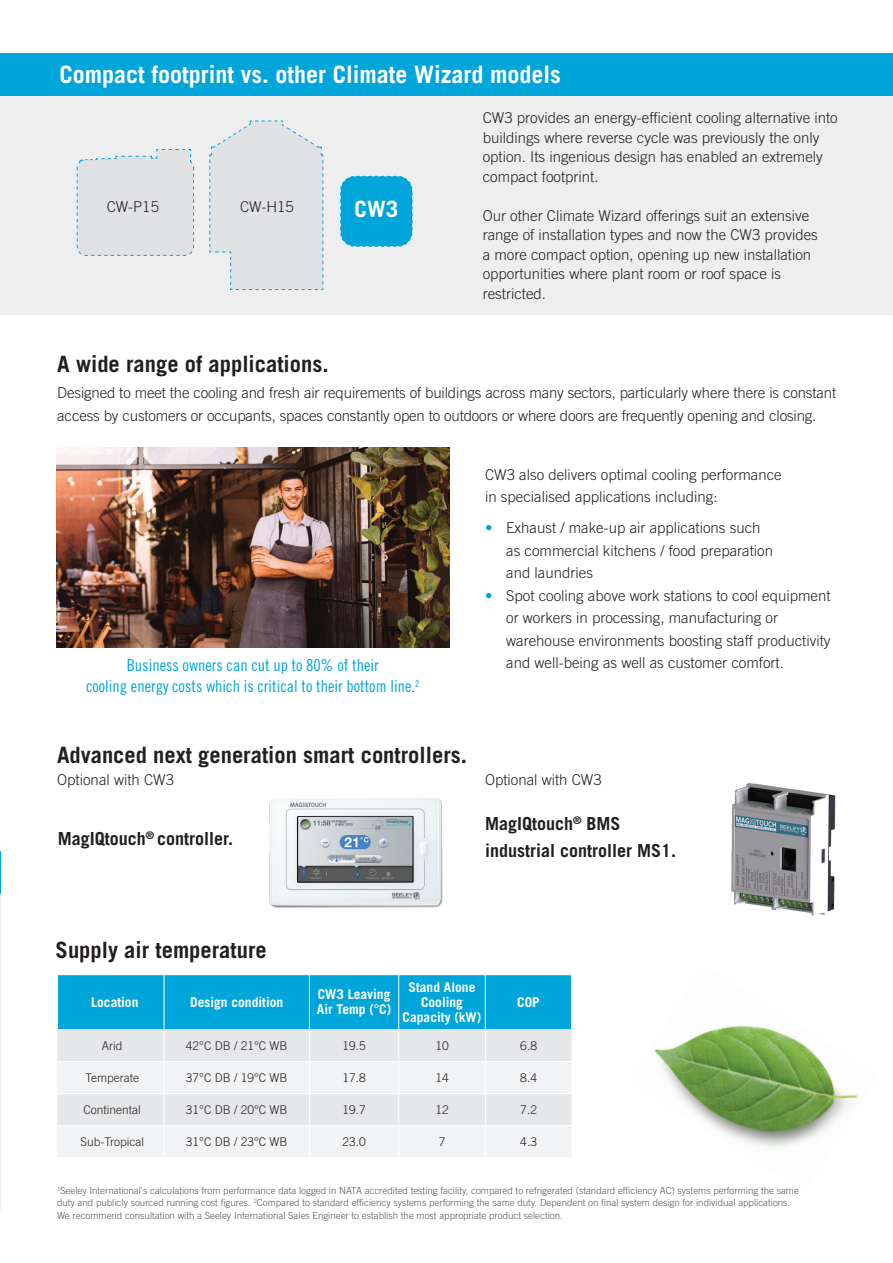
<style>
.page{position:relative;width:893px;height:1263px;background:#fff}
.page>*{position:absolute;margin:0;border:0;box-sizing:border-box;transform-origin:0 0}
.t1{font:700 24px "Trade Gothic LT Std";color:#fff}
.t2{font:700 22.5px "Trade Gothic LT Std";color:#231f20}
.t3{font:700 22.5px "Trade Gothic LT Std";color:#fff}
.t4{font:700 18px/27px "Trade Gothic LT Std";color:#231f20}
.t5{font:16.5px "Trade Gothic LT Std Cn 18";color:#00a5da}
.t6{font:300 15px/19.5px "Trade Gothic LT Std";color:#231f20}
.t7{font:700 13.5px/15px "Trade Gothic LT Std";color:#fff}
.t8{font:300 12px "Trade Gothic LT Std";color:#231f20}
.t9{font:300 9.75px/12.5px "Trade Gothic LT Std";color:#57585a}
.s1{color:#00a5da}
</style>
<div class="page">
<img style="left:654px;top:1025px;width:204px;height:122px">
<hr style="left:0;top:876px;width:1px;height:333px;background:#eeeeef">
<hr style="left:0;top:851px;width:1px;height:42px;background:#00a5da">
<div style="left:1px;top:87px;width:892px;height:227px;background:#eeeeef"></div>
<div style="left:0;top:53px;width:893px;height:43px;background:#00a5da"></div>
<img style="left:269px;top:798px;width:174px;height:110px">
<img style="left:731px;top:782px;width:105px;height:134px">
<img style="left:56px;top:447px;width:393px;height:200px">
<svg style="left:76px;top:149px;width:118px;height:107px"></svg>
<svg style="left:340px;top:175px;width:73px;height:72px;background:#11aadb"></svg>
<svg style="left:209px;top:120px;width:115px;height:170px"></svg>
<div style="left:58px;top:975px;width:513px;height:54px;background:#00a5da"></div>
<div style="left:57px;top:1029px;width:515px;height:32px;background:#e6e7e9"></div>
<svg style="left:57px;top:1062px;width:515px;height:95px;fill:#f2f3f4"></svg>
<hr style="left:164px;top:1029px;width:1px;height:32px;background:#fff">
<hr style="left:164px;top:1094px;width:1px;height:31px;background:#fff">
<hr style="left:57px;top:1093px;width:107px;height:1px;background:#fff">
<hr style="left:164px;top:1062px;width:1px;height:31px;background:#fff">
<hr style="left:164px;top:1093px;width:145px;height:1px;background:#fff">
<hr style="left:485px;top:1093px;width:87px;height:1px;background:#fff">
<hr style="left:57px;top:1125px;width:107px;height:1px;background:#fff">
<hr style="left:164px;top:1125px;width:145px;height:1px;background:#fff">
<hr style="left:164px;top:1126px;width:1px;height:31px;background:#fff">
<hr style="left:485px;top:1125px;width:87px;height:1px;background:#fff">
<hr style="left:164px;top:975px;width:1px;height:54px;background:#fff">
<hr style="left:309px;top:975px;width:1px;height:54px;background:#fff">
<hr style="left:398px;top:975px;width:1px;height:54px;background:#fff">
<hr style="left:485px;top:975px;width:1px;height:54px;background:#fff">
<hr style="left:309px;top:1029px;width:1px;height:32px;background:#fff">
<hr style="left:309px;top:1062px;width:1px;height:31px;background:#fff">
<hr style="left:309px;top:1093px;width:90px;height:1px;background:#fff">
<hr style="left:309px;top:1094px;width:1px;height:31px;background:#fff">
<hr style="left:309px;top:1125px;width:90px;height:1px;background:#fff">
<hr style="left:309px;top:1126px;width:1px;height:31px;background:#fff">
<hr style="left:398px;top:1029px;width:1px;height:32px;background:#fff">
<hr style="left:485px;top:1029px;width:1px;height:32px;background:#fff">
<hr style="left:398px;top:1062px;width:1px;height:31px;background:#fff">
<hr style="left:485px;top:1062px;width:1px;height:31px;background:#fff">
<hr style="left:399px;top:1093px;width:86px;height:1px;background:#fff">
<hr style="left:398px;top:1094px;width:1px;height:31px;background:#fff">
<hr style="left:485px;top:1094px;width:1px;height:31px;background:#fff">
<hr style="left:399px;top:1125px;width:86px;height:1px;background:#fff">
<hr style="left:398px;top:1126px;width:1px;height:31px;background:#fff">
<hr style="left:485px;top:1126px;width:1px;height:31px;background:#fff">
<p class="t1" style="left:60px;top:59px;width:503px">Compact footprint vs. other Climate Wizard models</p>
<p class="t6" style="left:107px;top:197px;width:54px">CW-P15</p>
<p class="t6" style="left:240px;top:197px;width:55px">CW-H15</p>
<p class="t3" style="left:354px;top:196px;width:45px">CW3</p>
<p class="t6" style="left:483px;top:108px;width:357px">CW3 provides an energy-efficient cooling alternative into buildings where reverse cycle was previously the only option. Its ingenious design has enabled an extremely compact footprint.</p>
<p class="t6" style="left:483px;top:206px;width:337px">Our other Climate Wizard offerings suit an extensive range of installation types and now the CW3 provides a more compact option, opening up new installation opportunities where plant room or roof space is restricted.</p>
<p class="t2" style="left:57px;top:350px;width:273px">A wide range of applications.</p>
<p class="t6" style="left:57px;top:382px;width:780px;line-height:22.5px">Designed to meet the cooling and fresh air requirements of buildings across many sectors, particularly where there is constant access by customers or occupants, spaces constantly open to outdoors or where doors are frequently opening and closing.</p>
<p class="t6" style="left:485px;top:463px;width:298px;line-height:22.5px">CW3 also delivers optimal cooling performance in specialised applications including:</p>
<p class="t6" style="left:506px;top:517px;width:268px;line-height:22.5px;text-indent:-21px"><span class="s1">•</span> Exhaust / make-up air applications such as commercial kitchens / food preparation and laundries</p>
<p class="t6" style="left:506px;top:584px;width:326px;line-height:22.5px;text-indent:-21px"><span class="s1">•</span> Spot cooling above work stations to cool equipment or workers in processing, manufacturing or warehouse environments boosting staff productivity</p>
<p class="t5" style="left:127px;top:655px;width:254px">Business owners can cut up to 80% of their</p>
<p class="t6" style="left:506px;top:653px;width:279px">and well-being as well as customer comfort.</p>
<p class="t5" style="left:86px;top:676px;width:335px">cooling energy costs which is critical to their bottom line.<sup>2</sup></p>
<p class="t2" style="left:57px;top:741px;width:411px">Advanced next generation smart controllers.</p>
<p class="t6" style="left:57px;top:769px;width:118px">Optional with CW3</p>
<p class="t6" style="left:485px;top:769px;width:118px">Optional with CW3</p>
<p class="t4" style="left:58px;top:825px;width:177px">MagIQtouch<sup>®</sup> controller.</p>
<p class="t4" style="left:485px;top:810px;width:193px">MagIQtouch<sup>®</sup> BMS industrial controller MS1.</p>
<p class="t2" style="left:56px;top:936px;width:213px">Supply air temperature</p>
<p class="t7" style="left:91px;top:994px;width:49px">Location</p>
<p class="t7" style="left:190px;top:994px;width:95px">Design condition</p>
<p class="t7" style="left:317px;top:987px;width:76px">CW3 Leaving<br>Air Temp (°C)</p>
<p class="t7" style="left:403px;top:979px;width:80px;text-align:center">Stand Alone<br>Cooling<br>Capacity (kW)</p>
<p class="t7" style="left:517px;top:994px;width:24px">COP</p>
<p class="t8" style="left:102px;top:1038px;width:22px">Arid</p>
<p class="t8" style="left:186px;top:1038px;width:103px">42°C DB / 21°C WB</p>
<p class="t8" style="left:342px;top:1038px;width:25px">19.5</p>
<p class="t8" style="left:435px;top:1038px;width:15px">10</p>
<p class="t8" style="left:520px;top:1038px;width:18px">6.8</p>
<p class="t8" style="left:85px;top:1070px;width:55px">Temperate</p>
<p class="t8" style="left:186px;top:1070px;width:103px">37°C DB / 19°C WB</p>
<p class="t8" style="left:342px;top:1070px;width:25px">17.8</p>
<p class="t8" style="left:435px;top:1070px;width:15px">14</p>
<p class="t8" style="left:520px;top:1070px;width:18px">8.4</p>
<p class="t8" style="left:84px;top:1102px;width:59px">Continental</p>
<p class="t8" style="left:186px;top:1102px;width:103px">31°C DB / 20°C WB</p>
<p class="t8" style="left:342px;top:1102px;width:25px">19.7</p>
<p class="t8" style="left:435px;top:1102px;width:15px">12</p>
<p class="t8" style="left:520px;top:1102px;width:18px">7.2</p>
<p class="t8" style="left:80px;top:1134px;width:65px">Sub-Tropical</p>
<p class="t8" style="left:186px;top:1134px;width:103px">31°C DB / 23°C WB</p>
<p class="t8" style="left:342px;top:1134px;width:25px">23.0</p>
<p class="t8" style="left:439px;top:1134px;width:8px">7</p>
<p class="t8" style="left:520px;top:1134px;width:18px">4.3</p>
<p class="t9" style="left:57px;top:1184px;width:743px"><sup>1</sup>Seeley International's calculations from performance data logged in NATA accredited testing facility, compared to refrigerated (standard efficiency AC) systems performing the same duty and publicly sourced running cost figures. <sup>2</sup>Compared to standard efficiency systems performing the same duty. Dependent on final system design for individual applications.<br>We recommend consultation with a Seeley International Sales Engineer to establish the most appropriate product selection.</p>
</div>
